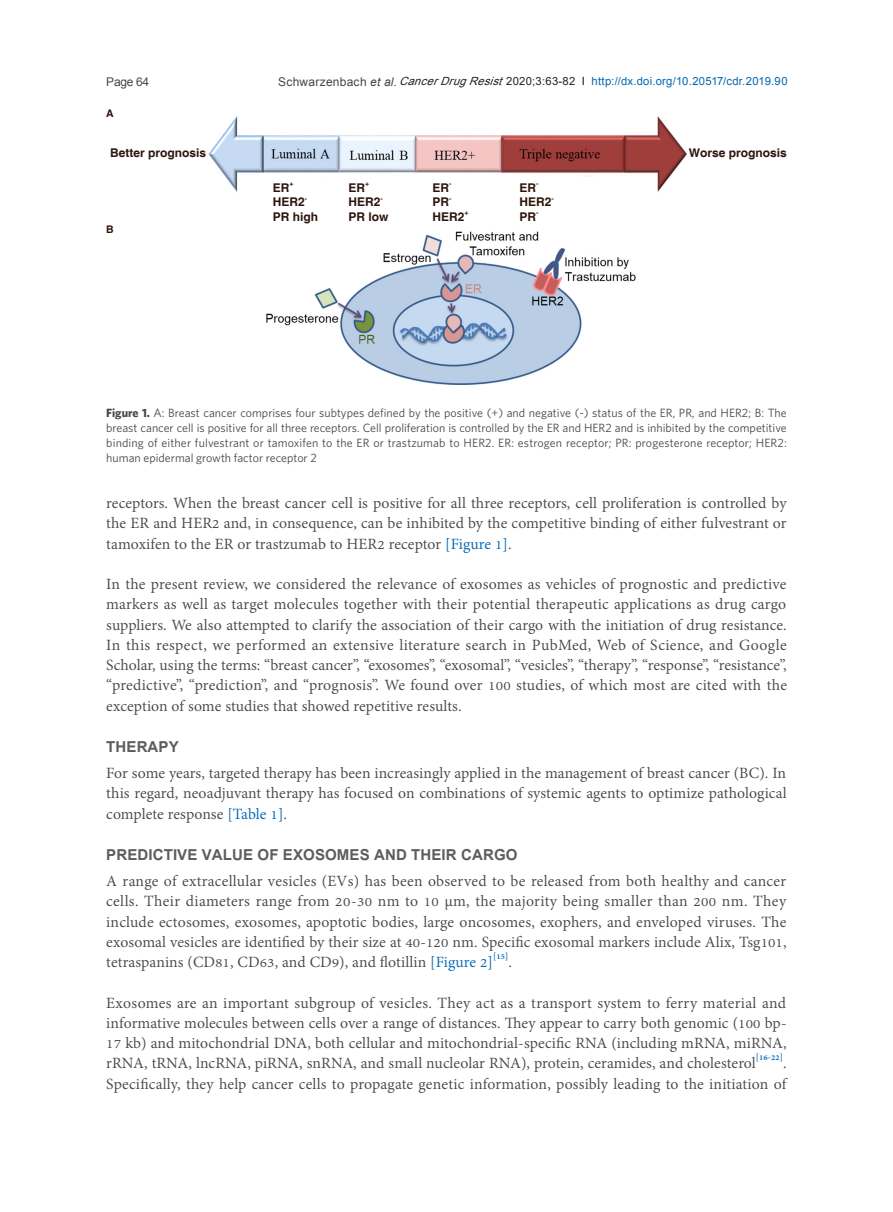
<style>
.page{position:relative;width:893px;height:1212px;background:#fff}
.page>*{position:absolute;margin:0;border:0;box-sizing:border-box;transform-origin:0 0}
.正文{font:700 21px "Utsaah";letter-spacing:.005em;color:#5d5d5e}
.正文-2{font:19.2px/20.2px "Adobe Thai";letter-spacing:.005em;color:#484648;text-align:justify}
.t1{font:12px/15px "Whitney";color:#484648;text-align:justify}
.t2{font:700 12px "Helvetica";color:#2d150d}
.t3{font:12px "Arial";color:#484648}
.t4{font:11.25px "Arial";letter-spacing:.025em;color:#0166b3}
.t5{font:700 10.5px "Helvetica";color:#2d150d}
.t6{font:700 7.05px "Helvetica";color:#2d150d}
.s1{font-style:inherit}
.s2{font-size:12px;color:#484648}
.s3{font-style:italic;font-size:12px;color:#484648}
.s4{font-style:italic;color:#222}
.s5{color:#222}
.s6{color:#190f13}
.s7{font-weight:700}
.s8{color:#0166b3}
</style>
<div class="page">
<img style="left:208px;top:116px;width:479px;height:76px">
<img style="left:266px;top:231px;width:370px;height:154px">
<p class="t3" style="left:106px;top:73px;width:44px">Page <span class="s1">64</span></p>
<p class="t4" style="left:278px;top:74px;width:511px"><span class="s2">Schwarzenbach</span> <span class="s3">et al.</span> <span class="s4">CancerDrugResist</span><span class="s5">2020;3:63-82</span> <span class="s6">I</span> http://dx.doi.org/10.20517/cdr.2019.90</p>
<p class="t5" style="left:106px;top:107px;width:9px">A</p>
<p class="t2" style="left:110px;top:146px;width:98px">Better prognosis</p>
<p class="t2" style="left:689px;top:146px;width:99px">Worse prognosis</p>
<p class="t2" style="left:273px;top:180px;width:18px">ER</p>
<p class="t6" style="left:290px;top:179px;width:6px">+</p>
<p class="t2" style="left:273px;top:195px;width:34px">HER2</p>
<p class="t6" style="left:305px;top:194px;width:4px">-</p>
<p class="t2" style="left:273px;top:209px;width:47px">PR high</p>
<p class="t2" style="left:348px;top:181px;width:18px">ER</p>
<p class="t6" style="left:365px;top:180px;width:6px">+</p>
<p class="t2" style="left:348px;top:195px;width:34px">HER2</p>
<p class="t6" style="left:380px;top:194px;width:4px">-</p>
<p class="t2" style="left:348px;top:209px;width:42px">PR low</p>
<p class="t2" style="left:520px;top:181px;width:18px">ER</p>
<p class="t6" style="left:536px;top:180px;width:4px">-</p>
<p class="t2" style="left:520px;top:195px;width:34px">HER2</p>
<p class="t6" style="left:552px;top:194px;width:4px">-</p>
<p class="t2" style="left:520px;top:209px;width:18px">PR</p>
<p class="t6" style="left:536px;top:208px;width:4px">-</p>
<p class="t2" style="left:432px;top:181px;width:18px">ER</p>
<p class="t6" style="left:449px;top:180px;width:4px">-</p>
<p class="t2" style="left:432px;top:195px;width:18px">PR</p>
<p class="t6" style="left:449px;top:194px;width:4px">-</p>
<p class="t2" style="left:432px;top:209px;width:34px">HER2</p>
<p class="t6" style="left:464px;top:208px;width:6px">+</p>
<p class="t5" style="left:106px;top:223px;width:9px">B</p>
<p class="t1" style="left:106px;top:405px;width:682px"><span class="s7">Figure 1.</span> A: Breast cancer comprises four subtypes defined by the positive (+) and negative (-) status of the ER, PR, and HER2; B: The breast cancer cell is positive for all three receptors. Cell proliferation is controlled by the ER and HER2 and is inhibited by the competitive binding of either fulvestrant or tamoxifen to the ER or trastzumab to HER2. ER: estrogen receptor; PR: progesterone receptor; HER2: human epidermal growth factor receptor 2</p>
<p class="正文-2" style="left:106px;top:491px;width:682px">receptors. When the breast cancer cell is positive for all three receptors, cell proliferation is controlled by the ER and HER2 and, in consequence, can be inhibited by the competitive binding of either fulvestrant or tamoxifen to the ER or trastzumab to HER2 receptor <span class="s8">[Figure 1]</span>.</p>
<p class="正文-2" style="left:106px;top:572px;width:682px">In the present review, we considered the relevance of exosomes as vehicles of prognostic and predictive markers as well as target molecules together with their potential therapeutic applications as drug cargo suppliers. We also attempted to clarify the association of their cargo with the initiation of drug resistance.<br>In this respect, we performed an extensive literature search in PubMed, Web of Science, and Google Scholar, using the terms: “breast cancer”, “exosomes”, “exosomal”, “vesicles”, “therapy”, “response”, “resistance”, “predictive”, “prediction”, and “prognosis”. We found over 100 studies, of which most are cited with the exception of some studies that showed repetitive results.</p>
<p class="正文" style="left:106px;top:737px;width:74px">THERAPY</p>
<p class="正文-2" style="left:106px;top:761px;width:682px">For some years, targeted therapy has been increasingly applied in the management of breast cancer (BC). In this regard, neoadjuvant therapy has focused on combinations of systemic agents to optimize pathological complete response <span class="s8">[Table 1]</span>.</p>
<p class="正文" style="left:106px;top:845px;width:413px">PREDICTIVE VALUE OF EXOSOMES AND THEIR CARGO</p>
<p class="正文-2" style="left:106px;top:869px;width:682px">A range of extracellular vesicles (EVs) has been observed to be released from both healthy and cancer cells. Their diameters range from 20-30 nm to 10 µm, the majority being smaller than 200 nm. They include ectosomes, exosomes, apoptotic bodies, large oncosomes, exophers, and enveloped viruses. The exosomal vesicles are identified by their size at 40-120 nm. Specific exosomal markers include Alix, Tsg101, tetraspanins (CD81, CD63, and CD9), and flotillin <span class="s8">[Figure 2]</span><sup>[15]</sup>.</p>
<p class="正文-2" style="left:106px;top:991px;width:682px">Exosomes are an important subgroup of vesicles. They act as a transport system to ferry material and informative molecules between cells over a range of distances. They appear to carry both genomic (100 bp-17 kb) and mitochondrial DNA, both cellular and mitochondrial-specific RNA (including mRNA, miRNA, rRNA, tRNA, lncRNA, piRNA, snRNA, and small nucleolar RNA), protein, ceramides, and cholesterol<sup>[16-22]</sup>.<br>Specifically, they help cancer cells to propagate genetic information, possibly leading to the initiation of</p>
</div>
